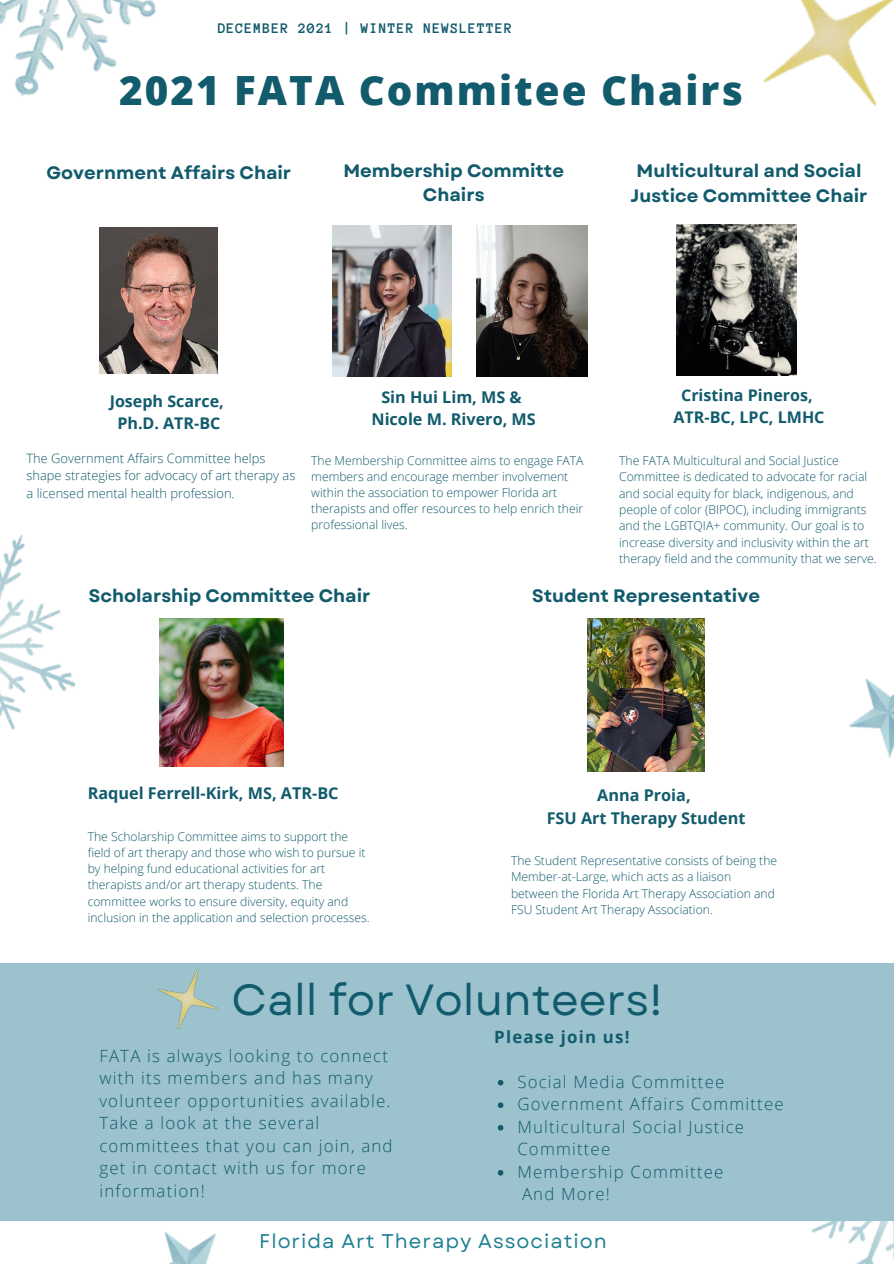
<style>
.page{position:relative;width:894px;height:1264px;background:#fff}
.page>*{position:absolute;margin:0;border:0;box-sizing:border-box;transform-origin:0 0}
.t1{font:43.5px "Garet";color:#115b6c}
.t2{font:800 40.2px "Open Sans";letter-spacing:.05em;color:#115b6c}
.t3{font:19.8px "Garet";letter-spacing:.05em;color:#1e8092}
.t4{font:700 18px/24.3px "Garet";color:#115b6c;text-align:center}
.t5{font:300 16.8px/22.5px "Open Sans";letter-spacing:.07em;color:#115b6c}
.t6{font:700 16.8px "Open Sans";letter-spacing:.07em;color:#115b6c}
.t7{font:700 16.2px "Open Sans";color:#115b6c}
.t8{font:700 16.05px "Open Sans";color:#115b6c}
.t9{font:700 15px "Anonymous Pro";letter-spacing:.05em;color:#115b6c}
.t10{font:300 12.9px "Open Sans";color:#115b6c}
.t11{font:300 12.3px/16.4px "Open Sans";color:#115b6c}
.t12{font:300 12.15px/16.2px "Open Sans";color:#115b6c}
</style>
<div class="page">
<img style="left:0;top:0;width:157px;height:96px">
<img style="left:811px;top:1221px;width:82px;height:42px">
<img style="left:0;top:534px;width:76px;height:196px">
<img style="left:763px;top:0;width:130px;height:107px">
<img style="left:849px;top:678px;width:44px;height:80px">
<img style="left:164px;top:1232px;width:53px;height:31px">
<img style="left:332px;top:226px;width:119px;height:151px">
<img style="left:476px;top:226px;width:111px;height:151px">
<img style="left:676px;top:225px;width:120px;height:151px">
<div style="left:0;top:963px;width:893px;height:258px;background:#9bc2cd"></div>
<img style="left:99px;top:227px;width:119px;height:147px">
<img style="left:157px;top:968px;width:62px;height:62px">
<img style="left:587px;top:618px;width:117px;height:153px">
<img style="left:160px;top:618px;width:124px;height:148px">
<svg style="left:497px;top:1079px;width:6px;height:6px"></svg>
<svg style="left:497px;top:1102px;width:6px;height:5px"></svg>
<svg style="left:497px;top:1125px;width:6px;height:5px"></svg>
<svg style="left:497px;top:1170px;width:6px;height:5px"></svg>
<p class="t9" style="left:218px;top:20px;width:296px">DECEMBER 2021 | WINTER NEWSLETTER</p>
<p class="t2" style="left:119px;top:62px;width:625px">2021 FATA Commitee Chairs</p>
<p class="t4" style="left:47px;top:160px;width:246px">Government Affairs Chair</p>
<p class="t4" style="left:343px;top:158px;width:222px">Membership Committe<br>Chairs</p>
<p class="t4" style="left:630px;top:159px;width:238px">Multicultural and Social<br>Justice Committee Chair</p>
<p class="t8" style="left:681px;top:383px;width:133px">Cristina Pineros,</p>
<p class="t8" style="left:673px;top:406px;width:152px">ATR-BC, LPC, LMHC</p>
<p class="t11" style="left:619px;top:452px;width:259px">The FATA Multicultural and Social Justice Committee is dedicated to advocate for racial and social equity for black, indigenous, and people of color (BIPOC), including immigrants and the LGBTQIA+ community. Our goal is to increase diversity and inclusivity within the art therapy field and the community that we serve.</p>
<p class="t4" style="left:532px;top:583px;width:229px">Student Representative</p>
<p class="t7" style="left:381px;top:385px;width:142px">Sin Hui Lim, MS &amp;</p>
<p class="t7" style="left:371px;top:407px;width:166px">Nicole M. Rivero, MS</p>
<p class="t12" style="left:311px;top:451px;width:274px">The Membership Committee aims to engage FATA members and encourage member involvement within the association to empower Florida art therapists and offer resources to help enrich their professional lives.</p>
<p class="t8" style="left:110px;top:390px;width:116px">Joseph Scarce,</p>
<p class="t8" style="left:117px;top:412px;width:105px">Ph.D. ATR-BC</p>
<p class="t10" style="left:27px;top:449px;width:240px">The Government Affairs Committee helps</p>
<p class="t10" style="left:27px;top:466px;width:270px">shape strategies for advocacy of art therapy as</p>
<p class="t10" style="left:27px;top:484px;width:210px">a licensed mental health profession.</p>
<p class="t4" style="left:89px;top:583px;width:283px">Scholarship Committee Chair</p>
<p class="t7" style="left:88px;top:782px;width:252px">Raquel Ferrell-Kirk, MS, ATR-BC</p>
<p class="t12" style="left:88px;top:828px;width:283px">The Scholarship Committee aims to support the field of art therapy and those who wish to pursue it by helping fund educational activities for art therapists and/or art therapy students. The committee works to ensure diversity, equity and inclusion in the application and selection processes.</p>
<p class="t7" style="left:597px;top:784px;width:95px">Anna Proia,</p>
<p class="t7" style="left:546px;top:806px;width:200px">FSU Art Therapy Student</p>
<p class="t12" style="left:511px;top:852px;width:267px">The Student Representative consists of being the Member-at-Large, which acts as a liaison between the Florida Art Therapy Association and FSU Student Art Therapy Association.</p>
<p class="t1" style="left:231px;top:968px;width:432px">Call for Volunteers!</p>
<p class="t5" style="left:99px;top:1043px;width:295px">FATA is always looking to connect with its members and has many volunteer opportunities available.<br>Take a look at the several committees that you can join, and get in contact with us for more information!</p>
<p class="t6" style="left:494px;top:1024px;width:137px">Please join us!</p>
<p class="t5" style="left:517px;top:1069px;width:208px">Social Media Committee</p>
<p class="t5" style="left:517px;top:1092px;width:268px">Government Affairs Committee</p>
<p class="t5" style="left:517px;top:1114px;width:228px">Multicultural Social Justice<br>Committee</p>
<p class="t5" style="left:517px;top:1160px;width:208px">Membership Committee</p>
<p class="t5" style="left:522px;top:1182px;width:89px">And More!</p>
<p class="t3" style="left:259px;top:1226px;width:349px">Florida Art Therapy Association</p>
</div>
